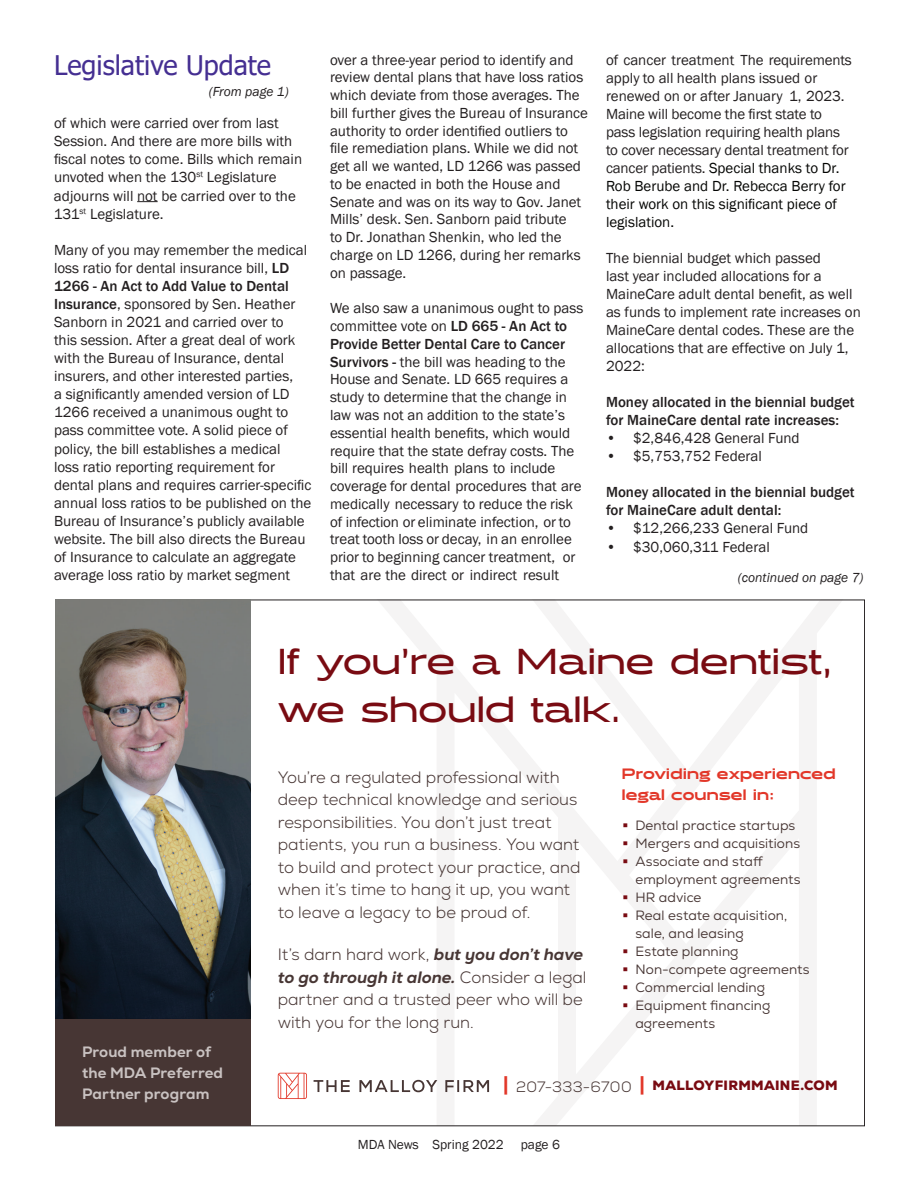
<style>
.page{position:relative;width:918px;height:1188px;background:#fff}
.page>*{position:absolute;margin:0;border:0;box-sizing:border-box;transform-origin:0 0}
.t1{font:500 36px/48px "Halogen";color:#790b12}
.t2{font:27px "Tahoma";color:#452f92}
.t3{font:300 16.5px/22.5px "Nexa";color:#473634}
.t4{font:15px/18px "Franklin Gothic";color:#231f20}
.t5{font:500 15px/18px "Franklin Gothic";color:#231f20}
.t6{font:800 15px/21px "Nexa";letter-spacing:.005em;color:#c9c2c1}
.t7{font:900 15px/21px "Halogen";letter-spacing:.005em;color:#e23729}
.t8{font:13.5px/18px "Nexa";letter-spacing:.01em;color:#473634}
.t9{font:900 13.5px "Nexa";letter-spacing:.02em;color:#790b12}
.t10{font:italic 13.5px "Franklin Gothic";color:#231f20}
.t11{font:13.5px "Franklin Gothic";color:#231f20}
.s1{font-weight:500}
.s2{color:#040503}
.s3{font-weight:800;font-style:italic}
.s4{color:#790b12}
.s5{font-size:22.5px;color:#e23729}
.s6{font-weight:300;font-size:15px;color:#473634}
</style>
<div class="page">
<svg style="left:137px;top:201px;width:21px;height:1px"></svg>
<svg style="left:380px;top:602px;width:460px;height:522px"></svg>
<div style="left:55px;top:1018px;width:196px;height:108px;background:#473634"></div>
<svg style="left:314px;top:1080px;width:175px;height:12px"></svg>
<svg style="left:278px;top:1073px;width:29px;height:26px"></svg>
<img style="left:55px;top:600px;width:196px;height:418px">
<h2 class="t2" style="left:54px;top:47px;width:219px">Legislative Update</h2>
<p class="t10" style="left:209px;top:83px;width:81px">(From page 1)</p>
<p class="t4" style="left:54px;top:115px;width:250px">of which were carried over from last Session. And there are more bills with fiscal notes to come. Bills which remain unvoted when the 130<sup>st</sup> Legislature adjourns will not be carried over to the 131<sup>st</sup> Legislature.</p>
<p class="t4" style="left:54px;top:241px;width:259px">Many of you may remember the medical loss ratio for dental insurance bill, <span class="s1">LD 1266 - An Act to Add Value to Dental Insurance</span>, sponsored by Sen. Heather Sanborn in 2021 and carried over to<br>this session. After a great deal of work with the Bureau of Insurance, dental insurers, and other interested parties,<br>a significantly amended version of LD 1266 received a unanimous ought to pass committee vote. A solid piece of policy, the bill establishes a medical<br>loss ratio reporting requirement for dental plans and requires carrier-specific annual loss ratios to be published on the Bureau of Insurance’s publicly available website. The bill also directs the Bureau of Insurance to calculate an aggregate average loss ratio by market segment</p>
<p class="t4" style="left:330px;top:51px;width:260px">over a three-year period to identify and review dental plans that have loss ratios which deviate from those averages. The bill further gives the Bureau of Insurance authority to order identified outliers to file remediation plans. While we did not get all we wanted, LD 1266 was passed to be enacted in both the House and Senate and was on its way to Gov. Janet Mills’ desk. Sen. Sanborn paid tribute<br>to Dr. Jonathan Shenkin, who led the charge on LD 1266, during her remarks on passage.</p>
<p class="t4" style="left:330px;top:300px;width:255px">We also saw a unanimous ought to pass committee vote on <span class="s1">LD 665 - An Act to Provide Better Dental Care to Cancer Survivors -</span> the bill was heading to the House and Senate. LD 665 requires a study to determine that the change in law was not an addition to the state’s essential health benefits, which would require that the state defray costs. The bill requires health plans to include coverage for dental procedures that are medically necessary to reduce the risk of infection or eliminate infection, or to treat tooth loss or decay, in an enrollee prior to beginning cancer treatment, or that are the direct or indirect result</p>
<p class="t4" style="left:606px;top:51px;width:247px">of cancer treatment The requirements apply to all health plans issued or renewed on or after January 1, 2023.<br>Maine will become the first state to pass legislation requiring health plans to cover necessary dental treatment for cancer patients. <span class="s2">Special thanks to Dr.<br>Rob Berube and Dr. Rebecca Berry for their work on this significant piece of legislation.</span></p>
<p class="t4" style="left:606px;top:249px;width:256px">The biennial budget which passed<br>last year included allocations for a MaineCare adult dental benefit, as well as funds to implement rate increases on MaineCare dental codes. These are the allocations that are effective on July 1, 2022:</p>
<p class="t5" style="left:606px;top:393px;width:250px">Money allocated in the biennial budget for MaineCare dental rate increases:</p>
<p class="t4" style="left:606px;top:429px;width:195px">• $2,846,428 General Fund</p>
<p class="t4" style="left:606px;top:447px;width:157px">• $5,753,752 Federal</p>
<p class="t5" style="left:606px;top:483px;width:250px">Money allocated in the biennial budget for MaineCare adult dental:</p>
<p class="t4" style="left:606px;top:519px;width:204px">• $12,266,233 General Fund</p>
<p class="t4" style="left:606px;top:539px;width:165px">• $30,060,311 Federal</p>
<p class="t10" style="left:738px;top:569px;width:127px">(continued on page 7)</p>
<h1 class="t1" style="left:278px;top:639px;width:556px">If you’re a Maine dentist, we should talk.</h1>
<p class="t6" style="left:82px;top:1041px;width:142px">Proud member of the MDA Preferred<br>Partner program</p>
<p class="t3" style="left:278px;top:766px;width:304px">You’re a regulated professional with deep technical knowledge and serious responsibilities. You don’t just treat patients, you run a business. You want to build and protect your practice, and when it’s time to hang it up, you want to leave a legacy to be proud of.</p>
<p class="t3" style="left:278px;top:944px;width:310px">It’s darn hard work, <span class="s3">but you don’t have to go through it alone.</span> Consider a legal partner and a trusted peer who will be with you for the long run.</p>
<p class="t7" style="left:622px;top:764px;width:215px">Providing experienced legal counsel in:</p>
<p class="t8" style="left:622px;top:816px;width:180px"><span class="s4">◾</span> Dental practice startups <span class="s4">◾</span> Mergers and acquisitions <span class="s4">◾</span> Associate and staff</p>
<p class="t8" style="left:635px;top:870px;width:167px">employment agreements</p>
<p class="t8" style="left:622px;top:888px;width:81px"><span class="s4">◾</span> HR advice</p>
<p class="t8" style="left:622px;top:906px;width:167px"><span class="s4">◾</span> Real estate acquisition,</p>
<p class="t8" style="left:635px;top:924px;width:110px">sale, and leasing</p>
<p class="t8" style="left:622px;top:942px;width:118px"><span class="s4">◾</span> Estate planning</p>
<p class="t8" style="left:622px;top:960px;width:189px"><span class="s4">◾</span> Non-compete agreements</p>
<p class="t8" style="left:622px;top:978px;width:145px"><span class="s4">◾</span> Commercial lending</p>
<p class="t8" style="left:622px;top:996px;width:150px"><span class="s4">◾</span> Equipment financing</p>
<p class="t8" style="left:635px;top:1014px;width:81px">agreements</p>
<p class="t9" style="left:504px;top:1077px;width:336px"><span class="s5">|</span> <span class="s6">207-333-6700</span> <span class="s5">|</span> MALLOYFIRMMAINE.COM</p>
<p class="t11" style="left:358px;top:1137px;width:203px">MDA News Spring 2022 page 6</p>
</div>
